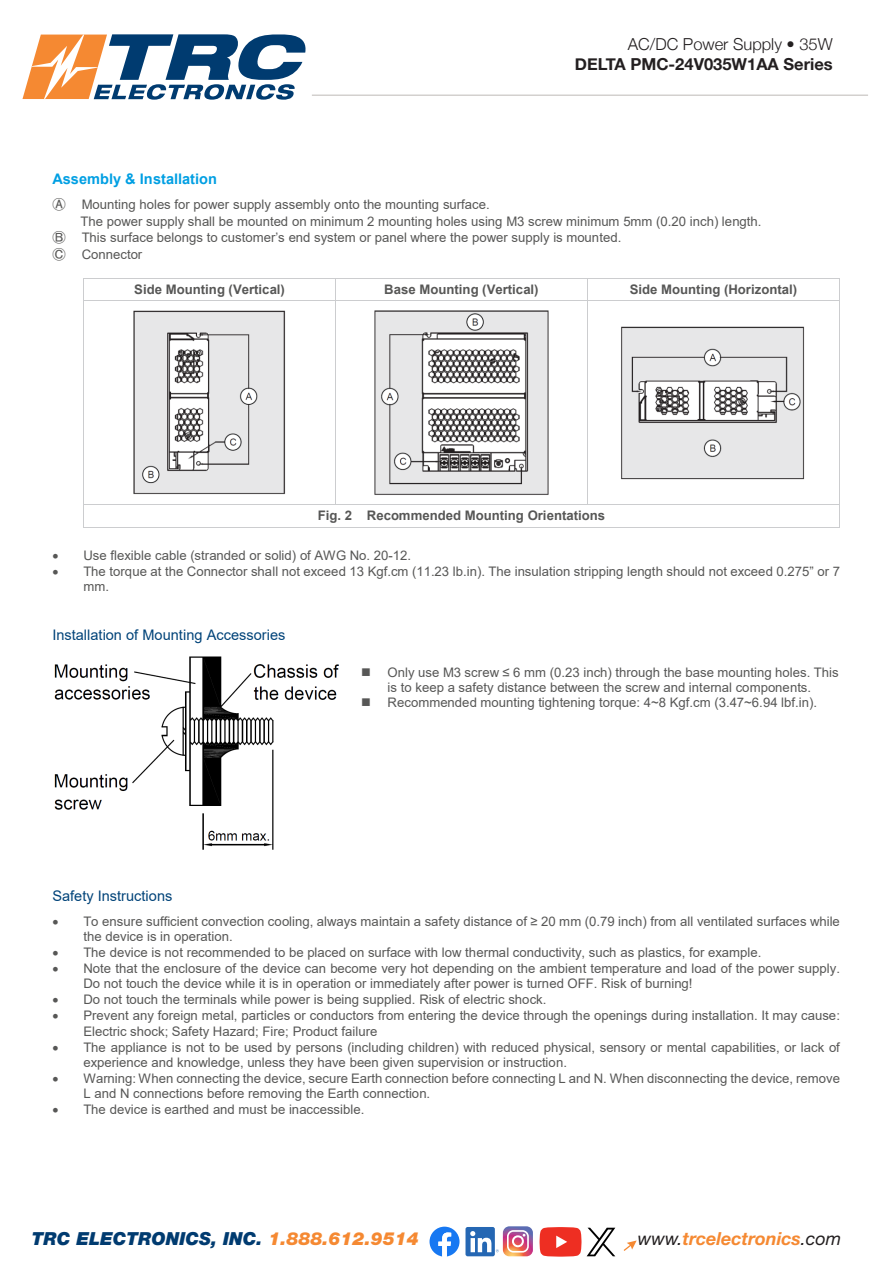
<style>
.page{position:relative;width:891px;height:1269px;background:#fff}
.page>*{position:absolute;margin:0;border:0;box-sizing:border-box;transform-origin:0 0}
.t1{font:italic 900 18px "Helvetica Neue LT Std";color:#003b70}
.t2{font:italic 700 18px "Helvetica Neue LT Std";color:#f58932}
.t3{font:700 16.5px "Helvetica Neue";color:#231f20}
.t4{font:300 16.5px "Helvetica Neue";color:#231f20}
.t5{font:14.55px "Arial";color:#004379}
.t6{font:700 14.55px "Arial";color:#009fe3}
.t7{font:13.2px/15.1px "Arial";letter-spacing:.005em;color:#575756}
.t8{font:700 13.2px "Arial";color:#575756}
.s1{font-family:"MS P Gothic"}
.s2{color:#f58932}
.s3{font-weight:400;color:#231f20}
</style>
<div class="page">
<hr style="left:312px;top:94px;width:556px;height:2px;background:#d3d0ce">
<svg style="left:624px;top:1240px;width:13px;height:11px"></svg>
<svg style="left:22px;top:34px;width:284px;height:66px"></svg>
<svg style="left:430px;top:1227px;width:30px;height:30px"></svg>
<div style="left:466px;top:1227px;width:29px;height:29px;background:#2567b3;border-radius:2px"></div>
<svg style="left:470px;top:1226px;width:63px;height:30px"></svg>
<svg style="left:540px;top:1227px;width:75px;height:30px"></svg>
<hr style="left:84px;top:278px;width:251px;height:1px;background:#cccdcf">
<hr style="left:336px;top:278px;width:251px;height:1px;background:#cccdcf">
<hr style="left:588px;top:278px;width:251px;height:1px;background:#cccdcf">
<svg style="left:83px;top:278px;width:1px;height:23px"></svg>
<hr style="left:84px;top:301px;width:251px;height:1px;background:#cccdcf">
<svg style="left:335px;top:278px;width:1px;height:23px"></svg>
<hr style="left:336px;top:301px;width:251px;height:1px;background:#cccdcf">
<svg style="left:587px;top:278px;width:1px;height:23px"></svg>
<hr style="left:588px;top:301px;width:251px;height:1px;background:#cccdcf">
<svg style="left:839px;top:278px;width:1px;height:23px"></svg>
<hr style="left:83px;top:301px;width:1px;height:203px;background:#cccdcf">
<hr style="left:335px;top:301px;width:1px;height:203px;background:#cccdcf">
<hr style="left:587px;top:301px;width:1px;height:203px;background:#cccdcf">
<hr style="left:839px;top:301px;width:1px;height:203px;background:#cccdcf">
<hr style="left:84px;top:504px;width:251px;height:1px;background:#cccdcf">
<hr style="left:336px;top:504px;width:251px;height:1px;background:#cccdcf">
<hr style="left:588px;top:504px;width:251px;height:1px;background:#cccdcf">
<svg style="left:83px;top:504px;width:1px;height:24px"></svg>
<hr style="left:84px;top:527px;width:755px;height:1px;background:#cccdcf">
<svg style="left:839px;top:504px;width:1px;height:24px"></svg>
<img style="left:133px;top:310px;width:153px;height:185px">
<img style="left:374px;top:310px;width:175px;height:185px">
<img style="left:621px;top:326px;width:184px;height:153px">
<img style="left:54px;top:656px;width:285px;height:194px">
<p class="t4" style="left:628px;top:31px;width:206px">AC/DC Power Supply • 35W</p>
<p class="t3" style="left:575px;top:51px;width:259px">DELTA PMC-24V035W1AA Series</p>
<p class="t6" style="left:52px;top:169px;width:166px">Assembly &amp; Installation</p>
<p class="t7" style="left:52px;top:197px;width:439px"><span class="s1">Ⓐ</span> Mounting holes for power supply assembly onto the mounting surface.</p>
<p class="t7" style="left:81px;top:213px;width:682px">The power supply shall be mounted on minimum 2 mounting holes using M3 screw minimum 5mm (0.20 inch) length.</p>
<p class="t7" style="left:52px;top:229px;width:571px"><span class="s1">Ⓑ</span> This surface belongs to customer’s end system or panel where the power supply is mounted.</p>
<p class="t7" style="left:52px;top:246px;width:92px"><span class="s1">Ⓒ</span> Connector</p>
<p class="t8" style="left:134px;top:280px;width:152px">Side Mounting (Vertical)</p>
<p class="t8" style="left:384px;top:280px;width:156px">Base Mounting (Vertical)</p>
<p class="t8" style="left:630px;top:280px;width:169px">Side Mounting (Horizontal)</p>
<p class="t8" style="left:318px;top:506px;width:289px">Fig. 2 Recommended Mounting Orientations</p>
<p class="t7" style="left:52px;top:548px;width:360px">• Use flexible cable (stranded or solid) of AWG No. 20-12.</p>
<p class="t7" style="left:83px;top:564px;width:758px;text-indent:-31px">• The torque at the Connector shall not exceed 13 Kgf.cm (11.23 lb.in). The insulation stripping length should not exceed 0.275” or 7 mm.</p>
<p class="t5" style="left:52px;top:625px;width:235px">Installation of Mounting Accessories</p>
<p class="t7" style="left:361px;top:664px;width:479px;text-align:center">■ Only use M3 screw ≤ 6 mm (0.23 inch) through the base mounting holes. This is to keep a safety distance between the screw and internal components.</p>
<p class="t7" style="left:361px;top:695px;width:457px">■ Recommended mounting tightening torque: 4~8 Kgf.cm (3.47~6.94 lbf.in).</p>
<p class="t5" style="left:52px;top:886px;width:122px">Safety Instructions</p>
<p class="t7" style="left:83px;top:914px;width:758px;text-indent:-31px">• To ensure sufficient convection cooling, always maintain a safety distance of ≥ 20 mm (0.79 inch) from all ventilated surfaces while the device is in operation.</p>
<p class="t7" style="left:52px;top:945px;width:711px">• The device is not recommended to be placed on surface with low thermal conductivity, such as plastics, for example.</p>
<p class="t7" style="left:83px;top:961px;width:758px;text-indent:-31px">• Note that the enclosure of the device can become very hot depending on the ambient temperature and load of the power supply.<br>Do not touch the device while it is in operation or immediately after power is turned OFF. Risk of burning!</p>
<p class="t7" style="left:52px;top:992px;width:496px">• Do not touch the terminals while power is being supplied. Risk of electric shock.</p>
<p class="t7" style="left:83px;top:1008px;width:758px;text-indent:-31px">• Prevent any foreign metal, particles or conductors from entering the device through the openings during installation. It may cause:<br>Electric shock; Safety Hazard; Fire; Product failure</p>
<p class="t7" style="left:83px;top:1039px;width:758px;text-indent:-31px">• The appliance is not to be used by persons (including children) with reduced physical, sensory or mental capabilities, or lack of experience and knowledge, unless they have been given supervision or instruction.</p>
<p class="t7" style="left:83px;top:1070px;width:758px;text-indent:-31px">• Warning: When connecting the device, secure Earth connection before connecting L and N. When disconnecting the device, remove<br>L and N connections before removing the Earth connection.</p>
<p class="t7" style="left:52px;top:1102px;width:314px">• The device is earthed and must be inaccessible.</p>
<p class="t1" style="left:32px;top:1227px;width:388px">TRC ELECTRONICS, INC. <span class="s2">1.888.612.9514</span></p>
<p class="t2" style="left:638px;top:1227px;width:205px"><span class="s3">www.</span>trcelectronics<span class="s3">.com</span></p>
</div>
